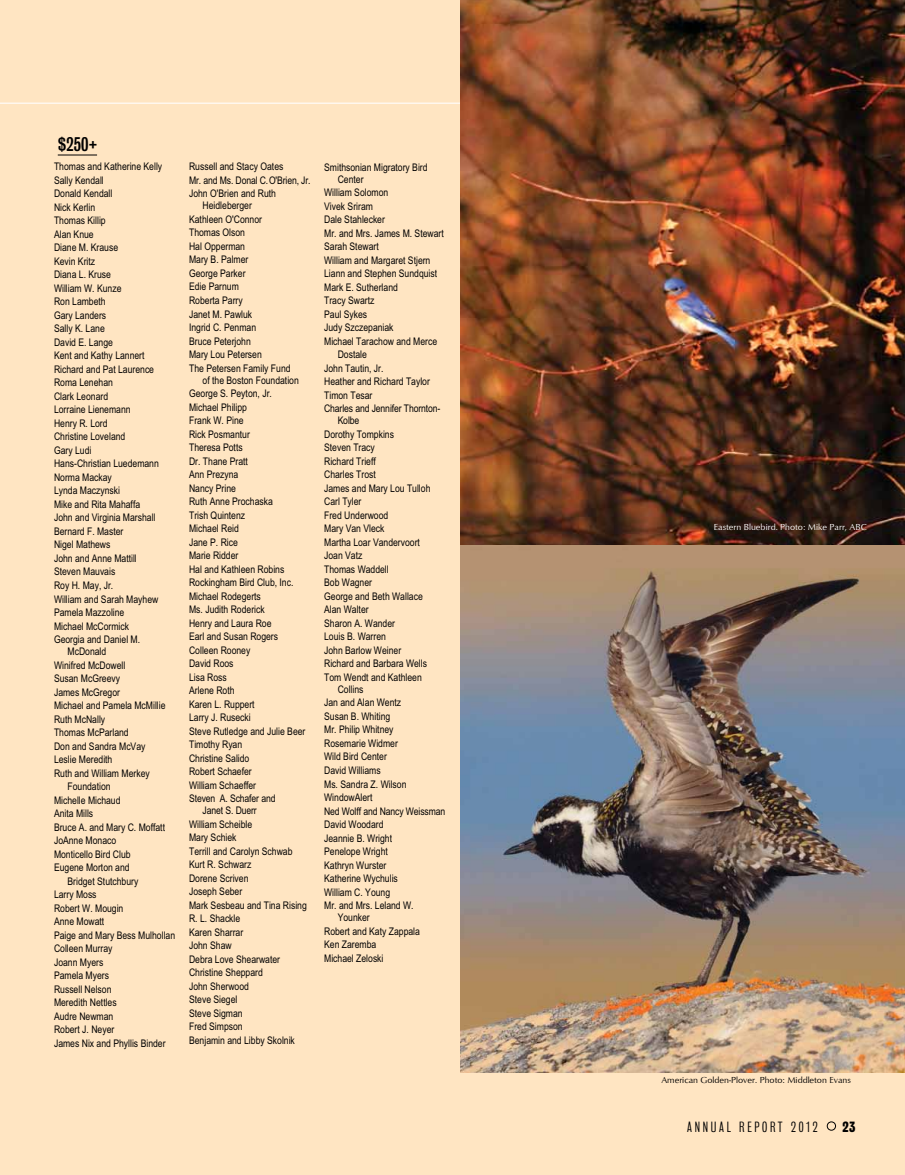
<style>
.page{position:relative;width:905px;height:1175px;background:#fff}
.page>*{position:absolute;margin:0;border:0;box-sizing:border-box;transform-origin:0 0}
.t1{font:18px "Bureau Grotesque Three Three";color:#000}
.t2{font:13.5px "Bureau Grotesque Three One";letter-spacing:.2em;color:#000}
.t3{font:13.5px "Bureau Grotesque Three Seven";color:#000}
.t4{font:10.5px/13.5px "Arial Narrow CE";color:#000}
.t5{font:9px "Optimum";color:#000}
.t6{font:9px "Optimum";color:#fff}
</style>
<div class="page">
<div style="left:0;top:0;width:904px;height:1174px;background:#ffe5c2"></div>
<img style="left:460px;top:0;width:444px;height:1072px">
<svg style="left:826px;top:1121px;width:10px;height:9px"></svg>
<hr style="left:58px;top:155px;width:39px;height:1px;background:#000">
<hr style="left:0;top:102px;width:470px;height:2px;background:#fff8ef">
<h1 class="t1" style="left:58px;top:135px;width:41px">$250+</h1>
<p class="t4" style="left:54px;top:160px;width:110px">Thomas and Katherine Kelly<br>Sally Kendall<br>Donald Kendall<br>Nick Kerlin<br>Thomas Killip<br>Alan Knue<br>Diane M. Krause<br>Kevin Kritz<br>Diana L. Kruse<br>William W. Kunze<br>Ron Lambeth<br>Gary Landers<br>Sally K. Lane<br>David E. Lange<br>Kent and Kathy Lannert<br>Richard and Pat Laurence<br>Roma Lenehan<br>Clark Leonard<br>Lorraine Lienemann<br>Henry R. Lord<br>Christine Loveland<br>Gary Ludi<br>Hans-Christian Luedemann<br>Norma Mackay<br>Lynda Maczynski<br>Mike and Rita Mahaffa<br>John and Virginia Marshall<br>Bernard F. Master<br>Nigel Mathews<br>John and Anne Mattill<br>Steven Mauvais<br>Roy H. May, Jr.<br>William and Sarah Mayhew<br>Pamela Mazzoline<br>Michael McCormick<br>Georgia and Daniel M.</p>
<p class="t4" style="left:68px;top:644px;width:40px">McDonald</p>
<p class="t4" style="left:54px;top:658px;width:73px">Winifred McDowell</p>
<p class="t4" style="left:54px;top:671px;width:68px">Susan McGreevy</p>
<p class="t4" style="left:54px;top:685px;width:68px">James McGregor</p>
<p class="t4" style="left:54px;top:698px;width:113px">Michael and Pamela McMillie</p>
<p class="t4" style="left:54px;top:712px;width:53px">Ruth McNally</p>
<p class="t4" style="left:54px;top:725px;width:76px">Thomas McParland</p>
<p class="t4" style="left:54px;top:739px;width:93px">Don and Sandra McVay</p>
<p class="t4" style="left:54px;top:752px;width:60px">Leslie Meredith</p>
<p class="t4" style="left:54px;top:766px;width:97px">Ruth and William Merkey</p>
<p class="t4" style="left:68px;top:779px;width:45px">Foundation</p>
<p class="t4" style="left:54px;top:793px;width:68px">Michelle Michaud</p>
<p class="t4" style="left:54px;top:806px;width:41px">Anita Mills</p>
<p class="t4" style="left:54px;top:820px;width:113px">Bruce A. and Mary C. Moffatt</p>
<p class="t4" style="left:54px;top:833px;width:64px">JoAnne Monaco</p>
<p class="t4" style="left:54px;top:847px;width:78px">Monticello Bird Club</p>
<p class="t4" style="left:54px;top:860px;width:77px">Eugene Morton and</p>
<p class="t4" style="left:68px;top:874px;width:72px">Bridget Stutchbury</p>
<p class="t4" style="left:54px;top:887px;width:44px">Larry Moss</p>
<p class="t4" style="left:54px;top:901px;width:71px">Robert W. Mougin</p>
<p class="t4" style="left:54px;top:914px;width:52px">Anne Mowatt</p>
<p class="t4" style="left:54px;top:928px;width:123px">Paige and Mary Bess Mulhollan</p>
<p class="t4" style="left:54px;top:941px;width:60px">Colleen Murray</p>
<p class="t4" style="left:54px;top:955px;width:51px">Joann Myers</p>
<p class="t4" style="left:54px;top:968px;width:57px">Pamela Myers</p>
<p class="t4" style="left:54px;top:982px;width:59px">Russell Nelson</p>
<p class="t4" style="left:54px;top:995px;width:64px">Meredith Nettles</p>
<p class="t4" style="left:54px;top:1009px;width:61px">Audre Newman</p>
<p class="t4" style="left:54px;top:1022px;width:62px">Robert J. Neyer</p>
<p class="t4" style="left:54px;top:1036px;width:113px">James Nix and Phyllis Binder</p>
<p class="t4" style="left:189px;top:160px;width:123px">Russell and Stacy Oates<br>Mr. and Ms. Donal C.O'Brien, Jr.<br>John O'Brien and Ruth</p>
<p class="t4" style="left:189px;top:199px;width:103px;text-indent:14px">Heidleberger<br>Kathleen O'Connor<br>Thomas Olson<br>Hal Opperman<br>Mary B. Palmer<br>George Parker<br>Edie Parnum<br>Roberta Parry<br>Janet M. Pawluk<br>Ingrid C. Penman<br>Bruce Peterjohn<br>Mary Lou Petersen<br>The Petersen Family Fund</p>
<p class="t4" style="left:189px;top:373px;width:118px;text-indent:14px">of the Boston Foundation<br>George S. Peyton, Jr.<br>Michael Philipp<br>Frank W. Pine<br>Rick Posmantur<br>Theresa Potts<br>Dr. Thane Pratt<br>Ann Prezyna<br>Nancy Prine<br>Ruth Anne Prochaska<br>Trish Quintenz<br>Michael Reid<br>Jane P. Rice<br>Marie Ridder<br>Hal and Kathleen Robins<br>Rockingham Bird Club, Inc.<br>Michael Rodegerts<br>Ms. Judith Roderick<br>Henry and Laura Roe<br>Earl and Susan Rogers<br>Colleen Rooney<br>David Roos<br>Lisa Ross<br>Arlene Roth<br>Karen L. Ruppert<br>Larry J. Rusecki<br>Steve Rutledge and Julie Beer<br>Timothy Ryan<br>Christine Salido<br>Robert Schaefer<br>William Schaeffer<br>Steven A. Schafer and</p>
<p class="t4" style="left:189px;top:804px;width:119px;text-indent:14px">Janet S. Duerr<br>William Scheible<br>Mary Schiek<br>Terrill and Carolyn Schwab<br>Kurt R. Schwarz<br>Dorene Scriven<br>Joseph Seber<br>Mark Sesbeau and Tina Rising<br>R. L. Shackle<br>Karen Sharrar<br>John Shaw<br>Debra Love Shearwater<br>Christine Sheppard<br>John Sherwood<br>Steve Siegel<br>Steve Sigman<br>Fred Simpson<br>Benjamin and Libby Skolnik</p>
<p class="t4" style="left:338px;top:161px;width:91px;line-height:12px;text-indent:-14px">Smithsonian Migratory Bird<br>Center</p>
<p class="t4" style="left:324px;top:186px;width:66px">William Solomon</p>
<p class="t4" style="left:324px;top:199px;width:50px">Vivek Sriram</p>
<p class="t4" style="left:324px;top:213px;width:62px">Dale Stahlecker</p>
<p class="t4" style="left:324px;top:226px;width:121px">Mr. and Mrs. James M. Stewart</p>
<p class="t4" style="left:324px;top:240px;width:56px">Sarah Stewart</p>
<p class="t4" style="left:324px;top:253px;width:108px">William and Margaret Stjern</p>
<p class="t4" style="left:324px;top:267px;width:114px">Liann and Stephen Sundquist</p>
<p class="t4" style="left:324px;top:280px;width:75px">Mark E. Sutherland</p>
<p class="t4" style="left:324px;top:294px;width:52px">Tracy Swartz</p>
<p class="t4" style="left:324px;top:307px;width:45px">Paul Sykes</p>
<p class="t4" style="left:324px;top:321px;width:71px">Judy Szczepaniak</p>
<p class="t4" style="left:324px;top:334px;width:114px">Michael Tarachow and Merce</p>
<p class="t4" style="left:338px;top:348px;width:31px">Dostale</p>
<p class="t4" style="left:324px;top:361px;width:61px">John Tautin, Jr.</p>
<p class="t4" style="left:324px;top:375px;width:107px">Heather and Richard Taylor</p>
<p class="t4" style="left:324px;top:388px;width:50px">Timon Tesar</p>
<p class="t4" style="left:324px;top:402px;width:118px">Charles and Jennifer Thornton-</p>
<p class="t4" style="left:324px;top:414px;width:108px;text-indent:14px">Kolbe<br>Dorothy Tompkins<br>Steven Tracy<br>Richard Trieff<br>Charles Trost<br>James and Mary Lou Tulloh<br>Carl Tyler<br>Fred Underwood<br>Mary Van Vleck<br>Martha Loar Vandervoort<br>Joan Vatz<br>Thomas Waddell<br>Bob Wagner<br>George and Beth Wallace<br>Alan Walter<br>Sharon A. Wander<br>Louis B. Warren<br>John Barlow Weiner<br>Richard and Barbara Wells<br>Tom Wendt and Kathleen</p>
<p class="t4" style="left:324px;top:682px;width:123px;text-indent:14px">Collins<br>Jan and Alan Wentz<br>Susan B. Whiting<br>Mr. Philip Whitney<br>Rosemarie Widmer<br>Wild Bird Center<br>David Williams<br>Ms. Sandra Z. Wilson<br>WindowAlert<br>Ned Wolff and Nancy Weissman<br>David Woodard<br>Jeannie B. Wright<br>Penelope Wright<br>Kathryn Wurster<br>Katherine Wychulis<br>William C. Young<br>Mr. and Mrs. Leland W.</p>
<p class="t4" style="left:324px;top:910px;width:97px;text-indent:14px">Younker<br>Robert and Katy Zappala<br>Ken Zaremba<br>Michael Zeloski</p>
<p class="t6" style="left:714px;top:521px;width:154px">Eastern Bluebird. Photo: Mike Parr, ABC</p>
<p class="t5" style="left:661px;top:1074px;width:191px">American Golden-Plover. Photo: Middleton Evans</p>
<p class="t2" style="left:687px;top:1119px;width:132px">ANNUAL REPORT 2012</p>
<p class="t3" style="left:838px;top:1118px;width:19px">2323</p>
<p class="t2" style="left:682px;top:1119px;width:132px">ANNUAL REPORT 2012</p>
</div>
